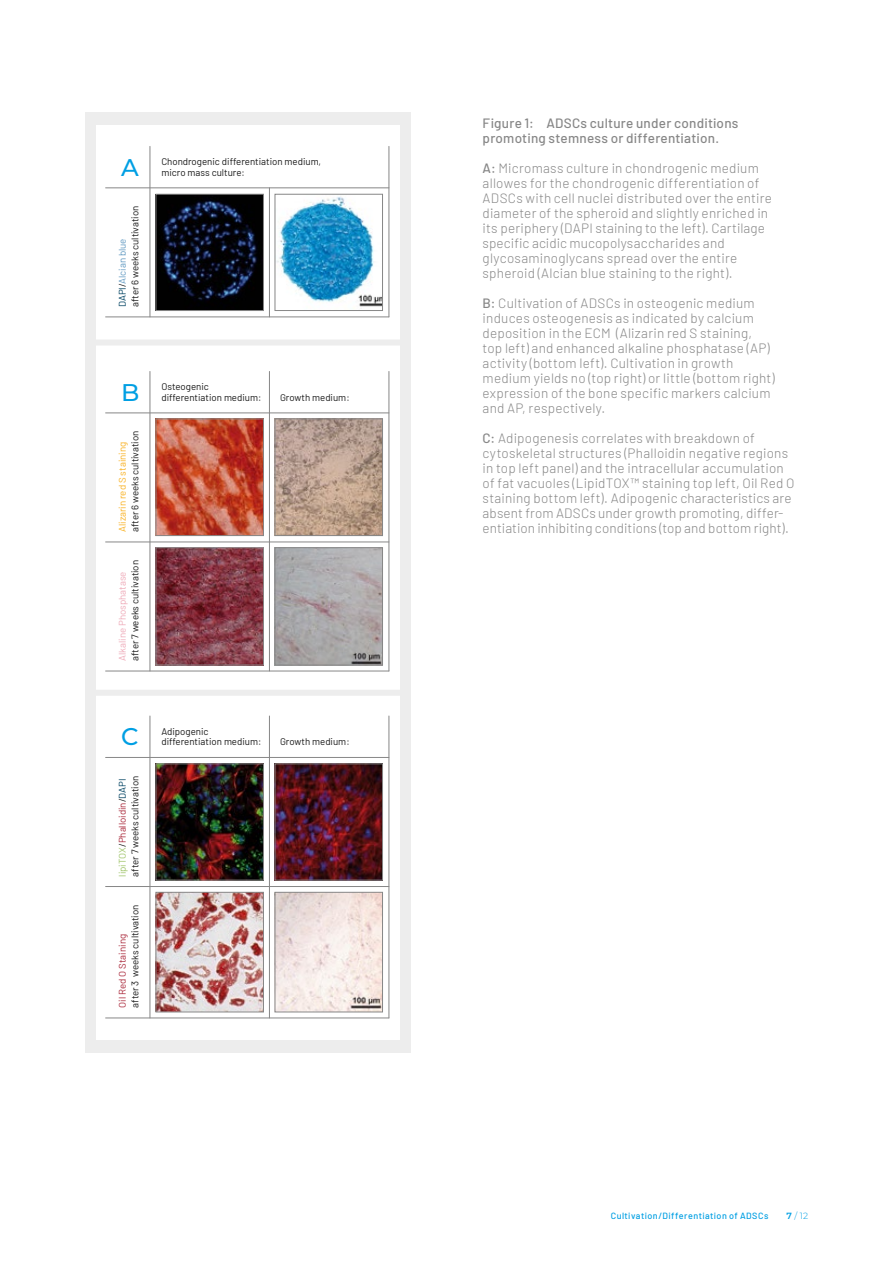
<style>
.page{position:relative;width:893px;height:1263px;background:#fff}
.page>*{position:absolute;margin:0;border:0;box-sizing:border-box;transform-origin:0 0}
.t1{font:500 24.15px "Montserrat";color:#009fe3}
.t2{font:300 13.5px/15px "Barlow";letter-spacing:.015em;color:#878787}
.t3{font:500 13.5px/15px "Barlow";letter-spacing:.015em;color:#878787}
.t4{font:9.75px/10.2px "Barlow";letter-spacing:-.005em;color:#1a1a1a}
.t5{font:9.75px "Barlow";color:#f9b122}
.t6{font:9.75px "Barlow";color:#efabb9}
.t7{font:9.75px "Barlow";color:#aa2a3c}
.t8{font:500 9px "Barlow";letter-spacing:.05em;color:#009fe3}
.t9{font:300 9px "Montserrat";color:#009fe3}
.s1{color:#004261}
.s2{color:#629ac2}
.s3{color:#9fc469}
.s4{color:#aa2a3c}
.s5{font-weight:500}
.s6{font-weight:600}
</style>
<div class="page">
<div style="left:85px;top:112px;width:325px;height:940px;background:#ededed"></div>
<div style="left:96px;top:125px;width:303px;height:914px;background:#fff"></div>
<img style="left:158px;top:196px;width:104px;height:113px">
<img style="left:277px;top:196px;width:104px;height:111px">
<img style="left:158px;top:421px;width:104px;height:113px">
<img style="left:277px;top:421px;width:104px;height:113px">
<img style="left:277px;top:766px;width:104px;height:112px">
<img style="left:158px;top:766px;width:104px;height:112px">
<img style="left:158px;top:894px;width:104px;height:116px">
<img style="left:277px;top:894px;width:104px;height:116px">
<img style="left:158px;top:550px;width:104px;height:113px">
<img style="left:277px;top:550px;width:104px;height:113px">
<hr style="left:150px;top:146px;width:1px;height:171px;background:#878787">
<hr style="left:269px;top:188px;width:1px;height:129px;background:#878787">
<hr style="left:389px;top:146px;width:1px;height:171px;background:#878787">
<hr style="left:106px;top:188px;width:283px;height:1px;background:#878787">
<hr style="left:106px;top:317px;width:283px;height:1px;background:#878787">
<div style="left:156px;top:194px;width:108px;height:117px;border:1px solid #878787"></div>
<div style="left:275px;top:194px;width:108px;height:117px;border:1px solid #878787"></div>
<hr style="left:150px;top:371px;width:1px;height:300px;background:#878787">
<hr style="left:269px;top:371px;width:1px;height:300px;background:#878787">
<hr style="left:389px;top:371px;width:1px;height:300px;background:#878787">
<hr style="left:106px;top:413px;width:283px;height:1px;background:#878787">
<hr style="left:106px;top:671px;width:283px;height:1px;background:#878787">
<hr style="left:106px;top:542px;width:283px;height:1px;background:#878787">
<div style="left:156px;top:419px;width:108px;height:117px;border:1px solid #878787"></div>
<div style="left:275px;top:419px;width:108px;height:117px;border:1px solid #878787"></div>
<div style="left:156px;top:548px;width:108px;height:117px;border:1px solid #878787"></div>
<div style="left:275px;top:548px;width:108px;height:117px;border:1px solid #878787"></div>
<hr style="left:150px;top:716px;width:1px;height:302px;background:#878787">
<hr style="left:269px;top:716px;width:1px;height:302px;background:#878787">
<hr style="left:389px;top:716px;width:1px;height:302px;background:#878787">
<hr style="left:106px;top:757px;width:283px;height:1px;background:#878787">
<hr style="left:106px;top:1018px;width:283px;height:1px;background:#878787">
<hr style="left:106px;top:886px;width:283px;height:1px;background:#878787">
<div style="left:275px;top:764px;width:108px;height:116px;border:1px solid #878787"></div>
<div style="left:156px;top:764px;width:108px;height:116px;border:1px solid #878787"></div>
<div style="left:156px;top:892px;width:108px;height:120px;border:1px solid #878787"></div>
<div style="left:275px;top:892px;width:108px;height:120px;border:1px solid #878787"></div>
<div style="left:85px;top:339px;width:325px;height:6px;background:#ededed"></div>
<div style="left:85px;top:690px;width:325px;height:6px;background:#ededed"></div>
<h1 class="t1" style="left:121px;top:150px;width:19px">A</h1>
<p class="t4" style="left:161px;top:156px;width:161px">Chondrogenic differentiation medium, micro mass culture:</p>
<p class="t4" style="left:115px;top:307px;width:103px;line-height:12.6px;rotate:-90deg"><span class="s1">DAPI</span>/<span class="s2">Alcian blue<br></span>after 6 weeks cultivation</p>
<h1 class="t1" style="left:121px;top:375px;width:20px">B</h1>
<p class="t5" style="left:115px;top:532px;width:92px;rotate:-90deg">Alizarin red S staining</p>
<p class="t4" style="left:129px;top:532px;width:103px;rotate:-90deg">after 6 weeks cultivation</p>
<p class="t6" style="left:115px;top:661px;width:91px;rotate:-90deg">Alkaline Phosphatase</p>
<p class="t4" style="left:129px;top:661px;width:102px;rotate:-90deg">after 7 weeks cultivation</p>
<p class="t4" style="left:161px;top:381px;width:101px">Osteogenic differentiation medium:</p>
<p class="t4" style="left:280px;top:391px;width:71px">Growth medium:</p>
<h1 class="t1" style="left:121px;top:720px;width:19px">C</h1>
<p class="t4" style="left:115px;top:876px;width:102px;line-height:12.6px;rotate:-90deg"><span class="s3">lipiTOX</span>/<span class="s4">Phalloidin</span>/<span class="s1">DAPI </span>after 7 weeks cultivation</p>
<p class="t4" style="left:129px;top:1008px;width:105px;rotate:-90deg">after 3 weeks cultivation</p>
<p class="t7" style="left:115px;top:1008px;width:75px;rotate:-90deg">Oil Red O Staining</p>
<p class="t4" style="left:161px;top:725px;width:101px">Adipogenic differentiation medium:</p>
<p class="t4" style="left:280px;top:736px;width:71px">Growth medium:</p>
<p class="t3" style="left:483px;top:114px;width:257px">Figure 1: ADSCs culture under conditions promoting stemness or differentiation.</p>
<p class="t2" style="left:483px;top:159px;width:291px"><span class="s5">A:</span> Micromass culture in chondrogenic medium allowes for the chondrogenic differentiation of ADSCs with cell nuclei distributed over the entire diameter of the spheroid and slightly enriched in its periphery (DAPI staining to the left). Cartilage specific acidic mucopolysaccharides and glycosaminoglycans spread over the entire spheroid (Alcian blue staining to the right).</p>
<p class="t2" style="left:483px;top:294px;width:293px"><span class="s5">B:</span> Cultivation of ADSCs in osteogenic medium induces osteogenesis as indicated by calcium deposition in the ECM (Alizarin red S staining, top left) and enhanced alkaline phosphatase (AP) activity (bottom left). Cultivation in growth medium yields no (top right) or little (bottom right) expression of the bone specific markers calcium and AP, respectively.</p>
<p class="t2" style="left:483px;top:429px;width:313px"><span class="s5">C:</span> Adipogenesis correlates with breakdown of cytoskeletal structures (Phalloidin negative regions in top left panel) and the intracellular accumulation of fat vacuoles (LipidTOX™ staining top left, Oil Red O staining bottom left). Adipogenic characteristics are absent from ADSCs under growth promoting, differ&shy;entiation inhibiting conditions (top and bottom right).</p>
<p class="t8" style="left:611px;top:1209px;width:159px">Cultivation/Differentiation of ADSCs</p>
<p class="t9" style="left:787px;top:1210px;width:23px"><span class="s6">7</span> / 12</p>
</div>
